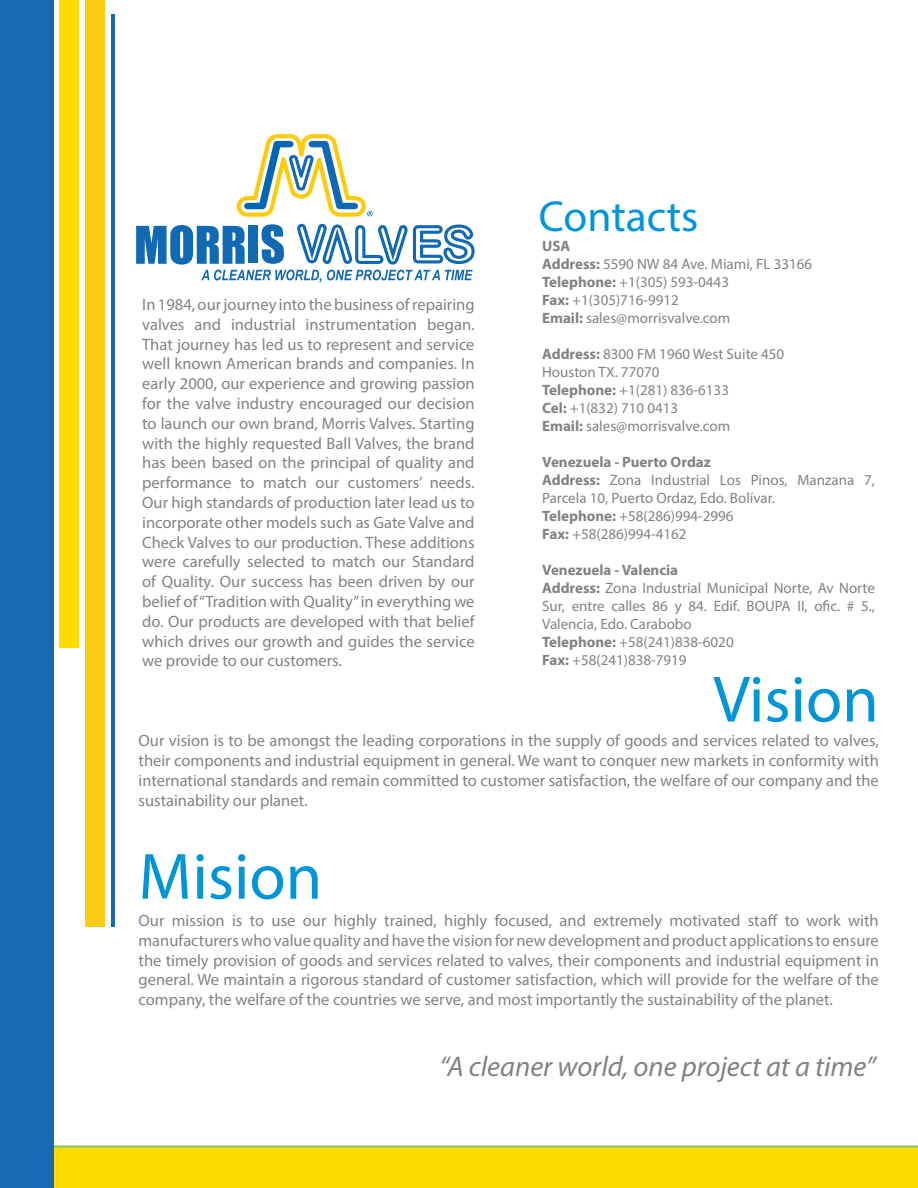
<style>
.page{position:relative;width:918px;height:1188px;background:#fff}
.page>*{position:absolute;margin:0;border:0;box-sizing:border-box;transform-origin:0 0}
.t1{font:66px "Myriad Pro";color:#0095d9}
.t2{font:43.5px "Myriad Pro";color:#0095d9}
.t3{font:italic 28.5px "Myriad Pro";color:#808285}
.t4{font:16.5px/19.8px "Myriad Pro";color:#808285;text-align:justify}
.t5{font:15px/18px "Myriad Pro";color:#808285}
.s1{font-weight:700}
</style>
<div class="page">
<hr style="left:8px;top:1146px;width:910px;height:2px;background:#8bc63e">
<div style="left:0;top:1149px;width:918px;height:39px;background:#ffdc01"></div>
<div style="left:85px;top:0;width:20px;height:926px;background:#fccc12"></div>
<hr style="left:111px;top:14px;width:4px;height:912px;background:#1769b4">
<div style="left:60px;top:0;width:19px;height:648px;background:#ffdc01"></div>
<div style="left:0;top:0;width:54px;height:1188px;background:#1769b4"></div>
<svg style="left:136px;top:224px;width:339px;height:59px"></svg>
<svg style="left:237px;top:134px;width:136px;height:83px"></svg>
<p class="t4" style="left:142px;top:294px;width:334px">In 1984, our journey into the business of repairing valves and industrial instrumentation began.<br>That journey has led us to represent and service well known American brands and companies. In early 2000, our experience and growing passion for the valve industry encouraged our decision to launch our own brand, Morris Valves. Starting with the highly requested Ball Valves, the brand has been based on the principal of quality and performance to match our customers’ needs.<br>Our high standards of production later lead us to incorporate other models such as Gate Valve and Check Valves to our production. These additions were carefully selected to match our Standard of Quality. Our success has been driven by our belief of “Tradition with Quality” in everything we do. Our products are developed with that belief which drives our growth and guides the service we provide to our customers.</p>
<h2 class="t2" style="left:539px;top:189px;width:161px">Contacts</h2>
<p class="t5" style="left:542px;top:236px;width:272px"><span class="s1">USA<br>Address:</span> 5590 NW 84 Ave. Miami, FL 33166<br><span class="s1">Telephone:</span> +1(305) 593-0443<br><span class="s1">Fax:</span> +1(305)716-9912<br><span class="s1">Email:</span> sales@morrisvalve.com</p>
<p class="t5" style="left:542px;top:344px;width:244px"><span class="s1">Address:</span> 8300 FM 1960 West Suite 450<br>Houston TX. 77070<br><span class="s1">Telephone:</span> +1(281) 836-6133<br><span class="s1">Cel:</span> +1(832) 710 0413<br><span class="s1">Email:</span> sales@morrisvalve.com</p>
<p class="t5" style="left:542px;top:452px;width:334px"><span class="s1">Venezuela - Puerto Ordaz<br>Address:</span> Zona Industrial Los Pinos, Manzana 7, Parcela 10, Puerto Ordaz, Edo. Bolívar.<br><span class="s1">Telephone:</span> +58(286)994-2996<br><span class="s1">Fax:</span> +58(286)994-4162</p>
<p class="t5" style="left:542px;top:560px;width:334px"><span class="s1">Venezuela - Valencia<br>Address:</span> Zona Industrial Municipal Norte, Av Norte Sur, entre calles 86 y 84. Edif. BOUPA II, ofic. # 5., Valencia, Edo. Carabobo<br><span class="s1">Telephone:</span> +58(241)838-6020<br><span class="s1">Fax:</span> +58(241)838-7919</p>
<h1 class="t1" style="left:713px;top:659px;width:167px">Vision</h1>
<p class="t4" style="left:139px;top:731px;width:742px">Our vision is to be amongst the leading corporations in the supply of goods and services related to valves, their components and industrial equipment in general. We want to conquer new markets in conformity with international standards and remain committed to customer satisfaction, the welfare of our company and the sustainability our planet.</p>
<h1 class="t1" style="left:139px;top:836px;width:185px">Mision</h1>
<p class="t4" style="left:139px;top:910px;width:742px">Our mission is to use our highly trained, highly focused, and extremely motivated staff to work with manufacturers who value quality and have the vision for new development and product applications to ensure the timely provision of goods and services related to valves, their components and industrial equipment in general. We maintain a rigorous standard of customer satisfaction, which will provide for the welfare of the company, the welfare of the countries we serve, and most importantly the sustainability of the planet.</p>
<h3 class="t3" style="left:439px;top:1049px;width:438px">“A cleaner world, one project at a time”</h3>
</div>
